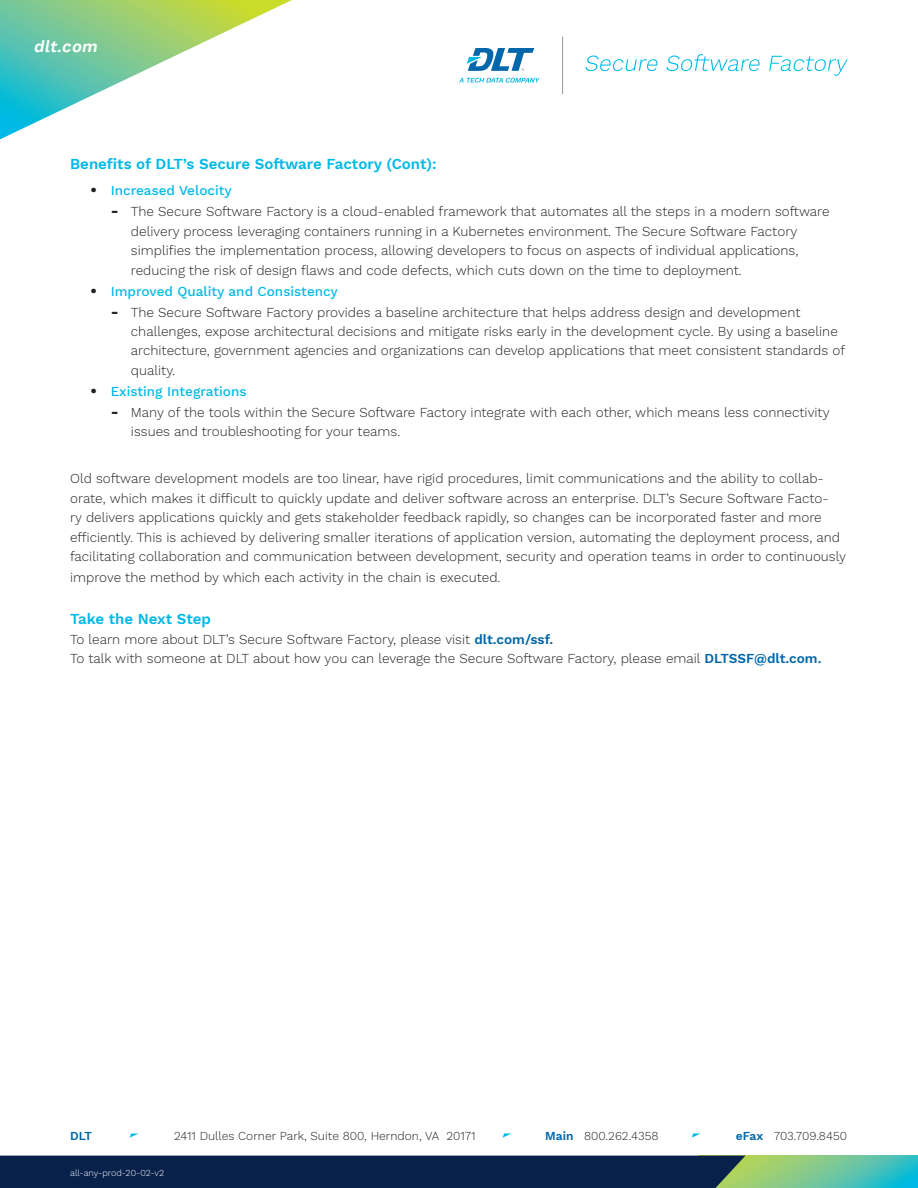
<style>
.page{position:relative;width:918px;height:1188px;background:#fff}
.page>*{position:absolute;margin:0;border:0;box-sizing:border-box;transform-origin:0 0}
.t1{font:italic 600 16.5px "Work Sans";letter-spacing:.02em;color:#fff}
.t2{font:600 15px "Work Sans";color:#00b9e7}
.t3{font:300 13.5px/19.5px "Work Sans";color:#231f20}
.t4{font:500 13.5px "Work Sans";color:#00b9e7}
.t5{font:300 12px "Work Sans";color:#231f20}
.t6{font:600 12px "Work Sans";color:#0067aa}
.t7{font:300 9px "Work Sans";color:#fff}
.s1{font-weight:700;font-size:15px;color:#231f20}
.s2{font-weight:700;font-size:15px}
.s3{font-weight:600;color:#0067aa}
</style>
<div class="page">
<svg style="left:746px;top:1156px;width:172px;height:32px;background:#69c69c"></svg>
<div style="left:0;top:1156px;width:746px;height:32px;background:#07214b"></div>
<svg style="left:692px;top:1134px;width:8px;height:4px"></svg>
<svg style="left:503px;top:1134px;width:8px;height:4px"></svg>
<svg style="left:130px;top:1134px;width:8px;height:4px"></svg>
<svg style="left:0;top:0;width:292px;height:140px"></svg>
<svg style="left:459px;top:78px;width:81px;height:5px"></svg>
<svg style="left:467px;top:48px;width:67px;height:23px"></svg>
<hr style="left:562px;top:37px;width:1px;height:57px;background:#939598">
<svg style="left:585px;top:56px;width:73px;height:15px"></svg>
<svg style="left:666px;top:54px;width:94px;height:17px"></svg>
<svg style="left:769px;top:56px;width:79px;height:20px"></svg>
<p class="t1" style="left:33px;top:37px;width:65px">dlt.com</p>
<p class="t2" style="left:70px;top:155px;width:368px">Benefits of DLT’s Secure Software Factory (Cont):</p>
<p class="t4" style="left:90px;top:183px;width:143px"><span class="s1">•</span> Increased Velocity</p>
<p class="t3" style="left:131px;top:203px;width:700px;text-indent:-20px"><span class="s2">-</span> The Secure Software Factory is a cloud-enabled framework that automates all the steps in a modern software delivery process leveraging containers running in a Kubernetes environment. The Secure Software Factory simplifies the implementation process, allowing developers to focus on aspects of individual applications, reducing the risk of design flaws and code defects, which cuts down on the time to deployment.</p>
<p class="t4" style="left:90px;top:283px;width:249px"><span class="s1">•</span> Improved Quality and Consistency</p>
<p class="t3" style="left:131px;top:303px;width:716px;text-indent:-20px"><span class="s2">-</span> The Secure Software Factory provides a baseline architecture that helps address design and development challenges, expose architectural decisions and mitigate risks early in the development cycle. By using a baseline architecture, government agencies and organizations can develop applications that meet consistent standards of quality.</p>
<p class="t4" style="left:90px;top:383px;width:158px"><span class="s1">•</span> Existing Integrations</p>
<p class="t3" style="left:131px;top:403px;width:700px;text-indent:-20px"><span class="s2">-</span> Many of the tools within the Secure Software Factory integrate with each other, which means less connectivity issues and troubleshooting for your teams.</p>
<p class="t3" style="left:70px;top:470px;width:777px">Old software development models are too linear, have rigid procedures, limit communications and the ability to collab&shy;orate, which makes it difficult to quickly update and deliver software across an enterprise. DLT’s Secure Software Facto-<br>ry delivers applications quickly and gets stakeholder feedback rapidly, so changes can be incorporated faster and more efficiently. This is achieved by delivering smaller iterations of application version, automating the deployment process, and facilitating collaboration and communication between development, security and operation teams in order to continuously</p>
<p class="t3" style="left:70px;top:569px;width:432px">improve the method by which each activity in the chain is executed.</p>
<p class="t2" style="left:70px;top:611px;width:142px">Take the Next Step</p>
<p class="t3" style="left:70px;top:630px;width:753px">To learn more about DLT’s Secure Software Factory, please visit <span class="s3">dlt.com/ssf.<br></span>To talk with someone at DLT about how you can leverage the Secure Software Factory, please email <span class="s3">DLTSSF@dlt.com.</span></p>
<p class="t6" style="left:70px;top:1129px;width:23px">DLT</p>
<p class="t5" style="left:174px;top:1128px;width:303px">2411 Dulles Corner Park, Suite 800, Herndon, VA 20171</p>
<p class="t5" style="left:545px;top:1128px;width:115px"><span class="s3">Main</span> 800.262.4358</p>
<p class="t5" style="left:736px;top:1128px;width:113px"><span class="s3">eFax</span> 703.709.8450</p>
<p class="t7" style="left:70px;top:1168px;width:95px">all-any-prod-20-02-v2</p>
</div>
